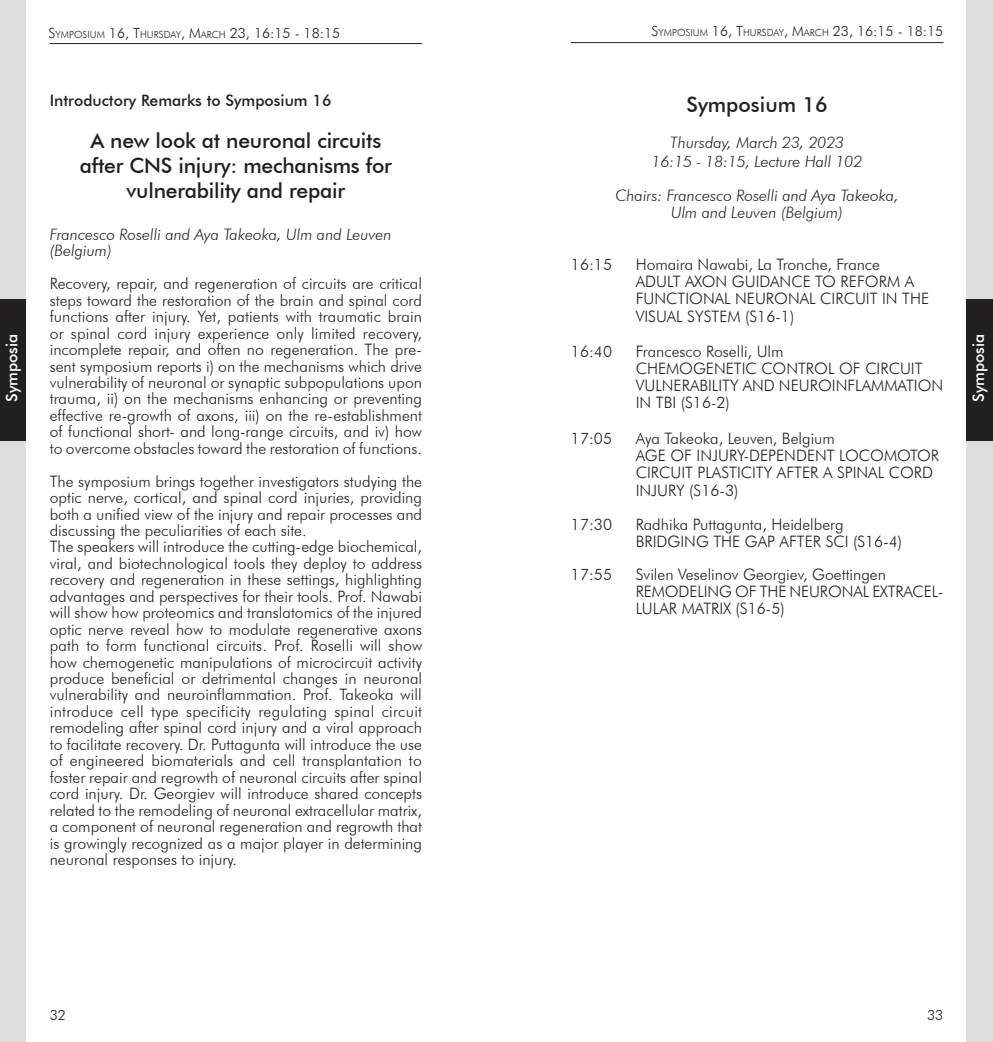
<style>
.page{position:relative;width:993px;height:1042px;background:#fff}
.page>*{position:absolute;margin:0;border:0;box-sizing:border-box;transform-origin:0 0}
.t1{font:500 21px/25.2px "Futura BT";letter-spacing:-.01em;color:#231f20;text-align:center}
.t2{font:300 15.75px/16.4px "Futura BT";color:#231f20}
.t3{font:italic 300 15.75px/16.4px "Futura BT";color:#231f20;text-align:center}
.t4{font:500 15.75px "Futura BT";color:#231f20}
.t5{font:500 15.75px "Futura BT";color:#fff}
.t6{font:300 15.75px "Futura BT";letter-spacing:.195em;color:#231f20}
.t7{font:300 14px "Futura BT";color:#231f20}
.t8{font:300 14px "Futura BT";color:#231f20}
.s1{font-size:9.8px}
</style>
<div class="page">
<hr style="left:571px;top:42px;width:372px;height:1px;background:#231f20">
<div style="left:966px;top:0;width:26px;height:1042px;background:#dcdddf"></div>
<hr style="left:50px;top:43px;width:372px;height:1px;background:#231f20">
<div style="left:0;top:0;width:26px;height:1042px;background:#dcdddf"></div>
<div style="left:0;top:299px;width:26px;height:142px;background:#231f20"></div>
<div style="left:966px;top:299px;width:26px;height:142px;background:#231f20"></div>
<p class="t5" style="left:2px;top:402px;width:70px;rotate:-90deg">Symposia</p>
<p class="t7" style="left:49px;top:25px;width:293px">S<span class="s1">YMPOSIUM</span> 16, T<span class="s1">HURSDAY</span>, M<span class="s1">ARCH</span> 23, 16:15 - 18:15</p>
<p class="t4" style="left:50px;top:91px;width:283px">Introductory Remarks to Symposium 16</p>
<h1 class="t1" style="left:80px;top:128px;width:313px">A new look at neuronal circuits after CNS injury: mechanisms for vulnerability and repair</h1>
<p class="t3" style="left:50px;top:226px;width:343px;text-align:left">Francesco Roselli and Aya Takeoka, Ulm and Leuven (Belgium)</p>
<p class="t2" style="left:50px;top:275px;width:374px;text-align:justify">Recovery, repair, and regeneration of circuits are critical steps toward the restoration of the brain and spinal cord functions after injury. Yet, patients with traumatic brain or spinal cord injury experience only limited recovery, incomplete repair, and often no regeneration. The pre&shy;sent symposium reports i) on the mechanisms which drive vulnerability of neuronal or synaptic subpopulations upon trauma, ii) on the mechanisms enhancing or preventing effective re-growth of axons, iii) on the re-establishment of functional short- and long-range circuits, and iv) how to overcome obstacles toward the restoration of functions.</p>
<p class="t2" style="left:50px;top:473px;width:374px">The symposium brings together investigators studying the optic nerve, cortical, and spinal cord injuries, providing both a unified view of the injury and repair processes and discussing the peculiarities of each site.<br>The speakers will introduce the cutting-edge biochemical, viral, and biotechnological tools they deploy to address recovery and regeneration in these settings, highlighting advantages and perspectives for their tools. Prof. Nawabi will show how proteomics and translatomics of the injured optic nerve reveal how to modulate regenerative axons path to form functional circuits. Prof. Roselli will show how chemogenetic manipulations of microcircuit activity produce beneficial or detrimental changes in neuronal vulnerability and neuroinflammation. Prof. Takeoka will introduce cell type specificity regulating spinal circuit remodeling after spinal cord injury and a viral approach to facilitate recovery. Dr. Puttagunta will introduce the use of engineered biomaterials and cell transplantation to foster repair and regrowth of neuronal circuits after spinal cord injury. Dr. Georgiev will introduce shared concepts related to the remodeling of neuronal extracellular matrix, a component of neuronal regeneration and regrowth that is growingly recognized as a major player in determining neuronal responses to injury.</p>
<p class="t7" style="left:651px;top:23px;width:293px">S<span class="s1">YMPOSIUM</span> 16, T<span class="s1">HURSDAY</span>, M<span class="s1">ARCH</span> 23, 16:15 - 18:15</p>
<h1 class="t1" style="left:686px;top:91px;width:143px">Symposium 16</h1>
<p class="t3" style="left:651px;top:133px;width:212px;line-height:18.4px">Thursday, March 23, 2023<br>16:15 - 18:15, Lecture Hall 102</p>
<p class="t3" style="left:615px;top:187px;width:284px">Chairs: Francesco Roselli and Aya Takeoka,<br>Ulm and Leuven (Belgium)</p>
<p class="t2" style="left:570px;top:256px;width:43px">16:15</p>
<p class="t2" style="left:635px;top:255px;width:245px;line-height:17px">Homaira Nawabi, La Tronche, France<br>Adult axon guidan</p>
<p class="t6" style="left:791px;top:271px;width:123px">ce to reform a</p>
<p class="t2" style="left:570px;top:290px;width:25px">f</p>
<p class="t2" style="left:643px;top:290px;width:70px">unctional</p>
<p class="t2" style="left:735px;top:290px;width:63px">neuronal</p>
<p class="t2" style="left:820px;top:290px;width:110px">circuit in the</p>
<p class="t2" style="left:635px;top:308px;width:160px">visual system (S16-1)</p>
<p class="t2" style="left:570px;top:343px;width:43px">16:40</p>
<p class="t2" style="left:635px;top:343px;width:149px">Francesco Roselli, U lm</p>
<p class="t2" style="left:570px;top:360px;width:27px">C</p>
<p class="t2" style="left:646px;top:360px;width:23px">HEMO</p>
<p class="t2" style="left:692px;top:360px;width:231px">GENETIC CONTROL OF CI RCUIT</p>
<p class="t2" style="left:570px;top:377px;width:22px">VU</p>
<p class="t2" style="left:655px;top:377px;width:289px">LNE RABI LITY AND NEU ROI NFLAMMATIO N</p>
<p class="t2" style="left:570px;top:394px;width:24px">I</p>
<p class="t2" style="left:639px;top:394px;width:92px">N TBI (S16-2)</p>
<p class="t2" style="left:570px;top:430px;width:43px">17:05</p>
<p class="t2" style="left:635px;top:429px;width:224px;line-height:17px">Aya Takeoka, Leuven, Belgium<br>AGE OF I NJURY-DEPENDENT LOCOMO</p>
<p class="t2" style="left:909px;top:447px;width:31px">TOR</p>
<p class="t2" style="left:570px;top:464px;width:21px">CI</p>
<p class="t2" style="left:650px;top:464px;width:284px">RCUIT PLASTICITY AFTE R A SPI NAL CO RD</p>
<p class="t2" style="left:570px;top:482px;width:24px">I</p>
<p class="t2" style="left:639px;top:482px;width:100px">NJU RY (S16-3)</p>
<p class="t2" style="left:570px;top:516px;width:43px">17:30</p>
<p class="t2" style="left:635px;top:516px;width:209px;line-height:17px">Radhika Puttagunta, Heidelberg<br>Bridging the gap</p>
<p class="t2" style="left:570px;top:524px;width:333px;line-height:33.4px;text-indent:282px">(S16-4)<br>17:55 Svilen Veselinov Georgiev, Goettingen</p>
<p class="t2" style="left:635px;top:583px;width:21px">REMO</p>
<p class="t2" style="left:779px;top:533px;width:55px">afterSCI</p>
<p class="t2" style="left:635px;top:583px;width:309px;line-height:17px;text-indent:43px">DE LI NG OF THE NEU RONAL EXTRACE L-<br>LU LAR MATRIX (S16-5)</p>
<p class="t5" style="left:968px;top:402px;width:70px;rotate:-90deg">Symposia</p>
<p class="t8" style="left:50px;top:1007px;width:18px">32</p>
<p class="t8" style="left:926px;top:1007px;width:18px">33</p>
</div>
